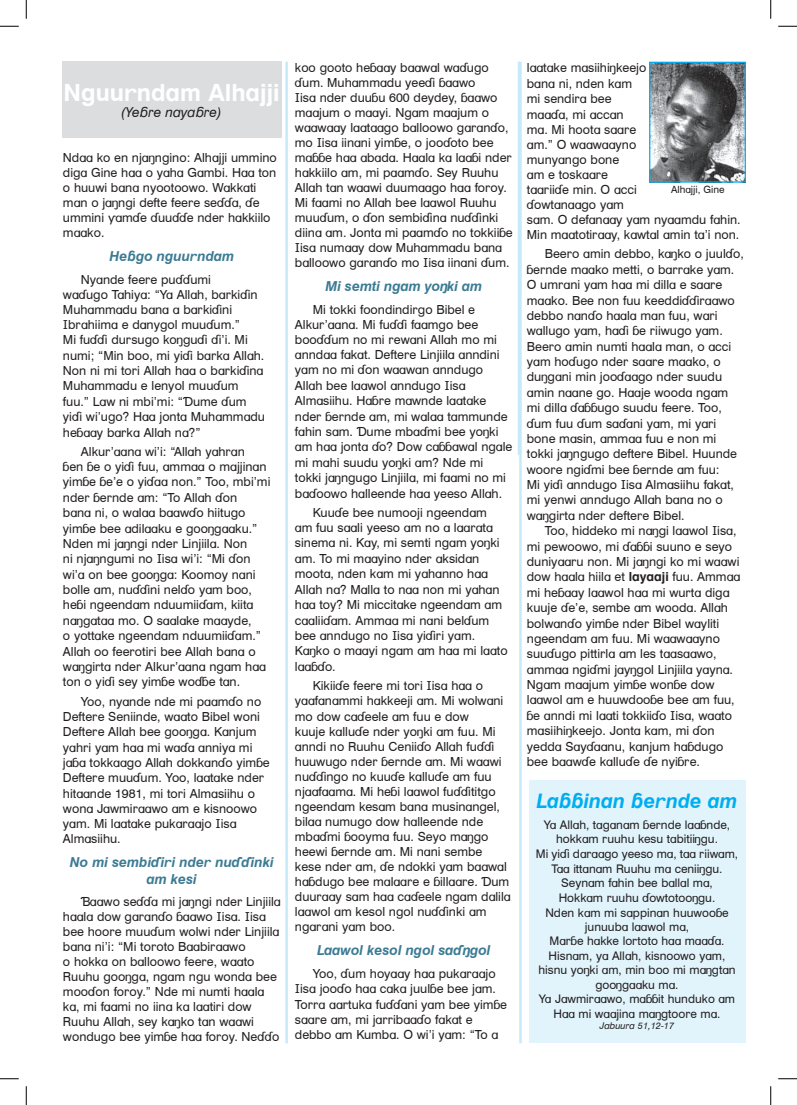
<style>
.page{position:relative;width:797px;height:1105px;background:#fff}
.page>*{position:absolute;margin:0;border:0;box-sizing:border-box;transform-origin:0 0}
.t1{font:700 23.75px "Pulaar JL Sans";color:#fff}
.t2{font:20px "Pulaar JL Sans Bd It";color:#00aeef}
.t3{font:13.75px/16.5px "Pulaar JL Sans Bd It";color:#3c7b93;text-align:center}
.t4{font:italic 13.75px "Pulaar JL Sans";color:#231f20}
.t5{font:12.5px/15.4px "Pulaar JL Sans";color:#231f20}
.t6{font:11.88px/14.5px "Pulaar JL Sans";color:#231f20;text-align:center}
.t7{font:10px "Pulaar JL Sans";color:#231f20}
.t8{font:italic 9.38px "Pulaar JL Sans";color:#231f20}
.s1{font-weight:700}
</style>
<div class="page">
<img style="left:651px;top:64px;width:93px;height:117px">
<div style="left:649px;top:62px;width:97px;height:121px;border:1px solid #00aeef"></div>
<div style="left:62px;top:62px;width:219px;height:76px;background:#dcdddf"></div>
<hr style="left:285px;top:62px;width:3px;height:981px;background:#c6eafa">
<hr style="left:518px;top:62px;width:2px;height:393px;background:#c6eafa">
<div style="left:528px;top:780px;width:217px;height:263px;background:#e1f4fc"></div>
<hr style="left:519px;top:62px;width:2px;height:981px;background:#c6eafa">
<svg style="left:0;top:25px;width:19px;height:2px"></svg>
<svg style="left:778px;top:25px;width:19px;height:2px"></svg>
<svg style="left:0;top:1078px;width:19px;height:1px"></svg>
<svg style="left:778px;top:1078px;width:19px;height:1px"></svg>
<svg style="left:25px;top:0;width:2px;height:19px"></svg>
<svg style="left:25px;top:1086px;width:2px;height:19px"></svg>
<svg style="left:770px;top:0;width:1px;height:19px"></svg>
<svg style="left:770px;top:1086px;width:1px;height:19px"></svg>
<h1 class="t1" style="left:64px;top:78px;width:217px">Nguurndam Alhajji</h1>
<p class="t4" style="left:121px;top:104px;width:102px">(Yevre nayavre)</p>
<p class="t5" style="left:63px;top:150px;width:215px;line-height:15px">Ndaa ko en njazngino: Alhajji ummino diga Gine haa o yaha Gambi. Haa ton o huuwi bana nyootoowo. Wakkati man o jazngi defte feere sexxa, xe ummini qamxe xuuxxe nder hakkiilo maako.</p>
<p class="t3" style="left:109px;top:248px;width:126px">Hevgo nguurndam</p>
<p class="t5" style="left:63px;top:272px;width:203px;text-indent:18px">Nyande feere puxxumi<br>waxugo Tahiya: “Ya Allah, barkixin<br>Muhammadu bana a barkixini<br>Ibrahiima e danygol muuxum.”<br>Mi fuxxi dursugo kozguxi xi’i. Mi numi; “Min boo, mi yixi barka Allah.<br>Non ni mi tori Allah haa o barkixina<br>Muhammadu e lenyol muuxum fuu.” Law ni mbi’mi: “Xume xum yixi wi’ugo? Haa jonta Muhammadu hevaay barka Allah na?”</p>
<p class="t5" style="left:63px;top:443px;width:209px;text-indent:18px">Alkur’aana wi’i: “Allah yahran<br>ven ve o yixi fuu, ammaa o majjinan yimve ve’e o yixaa non.” Too, mbi’mi nder vernde am: “To Allah xon<br>bana ni, o walaa baawxo hiitugo yimve bee adilaaku e goozgaaku.”<br>Nden mi jazngi nder Linjiila. Non<br>ni njazngumi no Iisa wi’i: “Mi xon wi’a on bee goozga: Koomoy nani bolle am, nuxxini nelxo yam boo, hevi ngeendam nduumiixam, kiita nazgataa mo. O saalake maayde,<br>o yottake ngeendam nduumiixam.”<br>Allah oo feerotiri bee Allah bana o wazgirta nder Alkur’aana ngam haa ton o yixi sey yimve woxve tan.</p>
<p class="t5" style="left:63px;top:693px;width:208px;text-indent:18px">Yoo, nyande nde mi paamxo no<br>Deftere Seniinde, waato Bibel woni<br>Deftere Allah bee goozga. Kanjum yahri yam haa mi waxa anniya mi java tokkaago Allah dokkanxo yimve<br>Deftere muuxum. Yoo, laatake nder hitaande 1981, mi tori Almasiihu o wona Jawmiraawo am e kisnoowo yam. Mi laatake pukaraajo Iisa<br>Almasiihu.</p>
<p class="t3" style="left:70px;top:854px;width:205px">No mi sembixiri nder nuxxinki am kesi</p>
<p class="t5" style="left:63px;top:894px;width:219px;line-height:15px;text-indent:18px">Vaawo sexxa mi jazngi nder Linjiila haala dow garanxo vaawo Iisa. Iisa bee hoore muuxum wolwi nder Linjiila bana ni’i: “Mi toroto Baabiraawo<br>o hokka on balloowo feere, waato Ruuhu goozga, ngam ngu wonda bee mooxon foroy.” Nde mi numti haala ka, mi faami no iina ka laatiri dow Ruuhu Allah, sey kazko tan waawi wondugo bee yimve haa foroy. Nexxo</p>
<p class="t5" style="left:295px;top:60px;width:219px;line-height:15px">koo gooto hevaay baawal waxugo xum. Muhammadu yeexi vaawo<br>Iisa nder duuvu 600 deydey, vaawo maajum o maayi. Ngam maajum o waawaay laataago balloowo garanxo, mo Iisa iinani yimve, o jooxoto bee mavve haa abada. Haala ka laavi nder hakkiilo am, mi paamxo. Sey Ruuhu Allah tan waawi duumaago haa foroy.<br>Mi faami no Allah bee laawol Ruuhu muuxum, o xon sembixina nuxxinki diina am. Jonta mi paamxo no tokkiive Iisa numaay dow Muhammadu bana balloowo garanxo mo Iisa iinani xum.</p>
<p class="t3" style="left:325px;top:278px;width:158px">Mi semti ngam yozki am</p>
<p class="t5" style="left:295px;top:302px;width:219px;text-indent:18px">Mi tokki foondindirgo Bibel e<br>Alkur’aana. Mi fuxxi faamgo bee booxxum no mi rewani Allah mo mi anndaa fakat. Deftere Linjiila anndini yam no mi xon waawan anndugo<br>Allah bee laawol anndugo Iisa<br>Almasiihu. Havre mawnde laatake nder vernde am, mi walaa tammunde fahin sam. Xume mbaxmi bee yozki am haa jonta xo? Dow cavvawal ngale mi mahi suudu yozki am? Nde mi tokki jazngugo Linjiila, mi faami no mi baxoowo halleende haa yeeso Allah.</p>
<p class="t5" style="left:295px;top:504px;width:214px;text-indent:18px">Kuuxe bee numooji ngeendam<br>am fuu saali yeeso am no a laarata sinema ni. Kay, mi semti ngam yozki am. To mi maayino nder aksidan moota, nden kam mi yahanno haa<br>Allah na? Malla to naa non mi yahan haa toy? Mi miccitake ngeendam am caaliixam. Ammaa mi nani belxum bee anndugo no Iisa yixiri yam.<br>Kazko o maayi ngam am haa mi laato laavxo.</p>
<p class="t5" style="left:295px;top:678px;width:217px;text-indent:18px">Kikiixe feere mi tori Iisa haa o yaafanammi hakkeeji am. Mi wolwani mo dow caxeele am fuu e dow<br>kuuje kalluxe nder yozki am fuu. Mi anndi no Ruuhu Ceniixo Allah fuxxi huuwugo nder vernde am. Mi waawi nuxxingo no kuuxe kalluxe am fuu njaafaama. Mi hevi laawol fuxxititgo ngeendam kesam bana musinangel, bilaa numugo dow halleende nde mbaxmi vooyma fuu. Seyo mazgo heewi vernde am. Mi nani sembe kese nder am, xe ndokki yam baawal havdugo bee malaare e villaare. Xum duuraay sam haa caxeele ngam dalila laawol am kesol ngol nuxxinki am ngarani yam boo.</p>
<p class="t3" style="left:317px;top:942px;width:175px">Laawol kesol ngol saxzgol</p>
<p class="t5" style="left:295px;top:966px;width:213px;text-indent:18px">Yoo, xum hoyaay haa pukaraajo<br>Iisa jooxo haa caka juulve bee jam.<br>Torra aartuka fuxxani yam bee yimve saare am, mi jarribaaxo fakat e debbo am Kumba. O wi’i yam: “To a</p>
<p class="t5" style="left:527px;top:60px;width:215px">laatake masiihizkeejo<br>bana ni, nden kam<br>mi sendira bee<br>maaxa, mi accan<br>ma. Mi hoota saare<br>am.” O waawaayno<br>munyango bone<br>am e toskaare<br>taariixe min. O acci<br>xowtanaago yam<br>sam. O defanaay yam nyaamdu fahin.<br>Min maatotiraay, kawtal amin ta’i non.</p>
<p class="t5" style="left:527px;top:246px;width:218px;text-indent:18px">Beero amin debbo, kazko o juulxo, vernde maako metti, o barrake yam.<br>O umrani yam haa mi dilla e saare maako. Bee non fuu keeddixxiraawo debbo nanxo haala man fuu, wari wallugo yam, haxi ve riiwugo yam.<br>Beero amin numti haala man, o acci yam hoxugo nder saare maako, o duzgani min jooxaago nder suudu amin naane go. Haaje wooda ngam mi dilla xavvugo suudu feere. Too, xum fuu xum saxani yam, mi yari bone masin, ammaa fuu e non mi tokki jazngugo deftere Bibel. Huunde woore ngixmi bee vernde am fuu:<br>Mi yixi anndugo Iisa Almasiihu fakat, mi yenwi anndugo Allah bana no o wazgirta nder deftere Bibel.</p>
<p class="t5" style="left:527px;top:523px;width:215px;text-indent:18px">Too, hiddeko mi nazgi laawol Iisa, mi pewoowo, mi xavvi suuno e seyo duniyaaru non. Mi jazngi ko mi waawi dow haala hiila et <span class="s1">layaaji</span> fuu. Ammaa mi hevaay laawol haa mi wurta diga kuuje xe’e, sembe am wooda. Allah bolwanxo yimve nder Bibel wayliti ngeendam am fuu. Mi waawaayno suuxugo pittirla am les taasaawo, ammaa ngixmi jayzgol Linjiila yayna.<br>Ngam maajum yimve wonve dow laawol am e huuwdoove bee am fuu, ve anndi mi laati tokkiixo Iisa, waato masiihizkeejo. Jonta kam, mi xon yedda Sayxaanu, kanjum havdugo bee baawxe kalluxe xe nyivre.</p>
<p class="t7" style="left:671px;top:183px;width:55px">Alhajji, Gine</p>
<h2 class="t2" style="left:536px;top:789px;width:202px">Lavvinan vernde am</h2>
<p class="t6" style="left:536px;top:818px;width:204px">Ya Allah, taganam vernde laavnde, hokkam ruuhu kesu tabitiizgu.<br>Mi yixi daraago yeeso ma, taa riiwam,<br>Taa ittanam Ruuhu ma ceniizgu.<br>Seynam fahin bee ballal ma,<br>Hokkam ruuhu xowtotoozgu.<br>Nden kam mi sappinan huuwoove junuuba laawol ma,<br>Marve hakke lortoto haa maaxa.<br>Hisnam, ya Allah, kisnoowo yam, hisnu yozki am, min boo mi mazgtan goozgaaku ma.<br>Ya Jawmiraawo, mavvit hunduko am<br>Haa mi waajina mazgtoore ma.</p>
<p class="t8" style="left:599px;top:1020px;width:76px">Jabuura 51,12-17</p>
</div>
